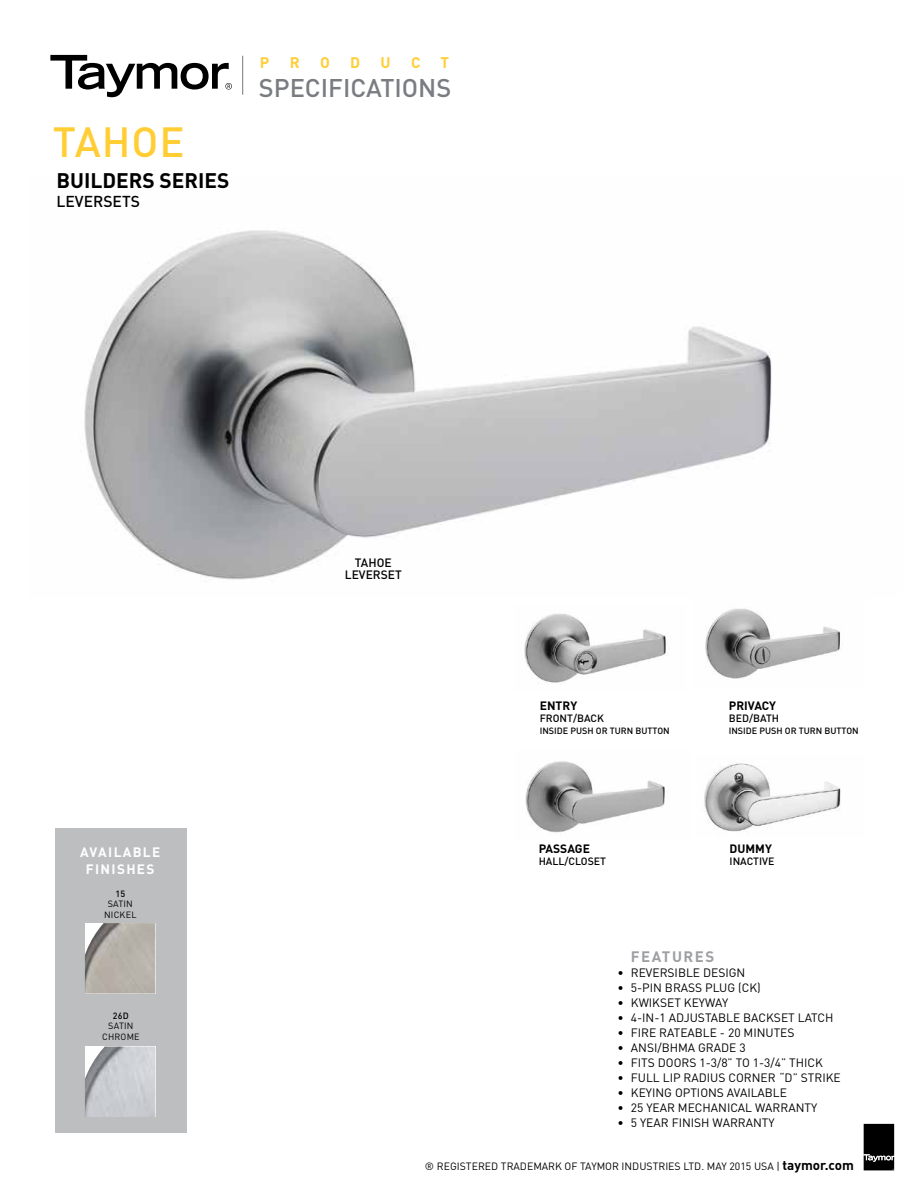
<style>
.page{position:relative;width:918px;height:1188px;background:#fff}
.page>*{position:absolute;margin:0;border:0;box-sizing:border-box;transform-origin:0 0}
.t1{font:500 41.7px "DIN";letter-spacing:.025em;color:#ffce35}
.t2{font:500 25.2px "DIN";color:#797d82}
.t3{font:700 20.85px "DIN";color:#000}
.t4{font:500 15.6px "DIN";color:#000}
.t5{font:700 15.15px "DIN";color:#ffce35}
.t6{font:700 15px "DIN";letter-spacing:.1em;color:#9d9fa2}
.t7{font:700 13.5px/16.5px "DIN";letter-spacing:.1em;color:#fff;text-align:center}
.t8{font:12px "DIN";color:#000}
.t9{font:700 12px "DIN";color:#000}
.t10{font:500 12px/12px "DIN";color:#000;text-align:center}
.t11{font:10.5px "DIN";color:#000}
.t12{font:500 10.5px "DIN";color:#000}
.t13{font:500 9px "DIN";color:#000}
.t14{font:9px/10.5px "DIN";letter-spacing:.025em;color:#000;text-align:center}
.s1{font-weight:700;font-size:13.5px}
</style>
<div class="page">
<img style="left:704px;top:763px;width:137px;height:69px">
<img style="left:525px;top:761px;width:140px;height:72px">
<img style="left:705px;top:608px;width:135px;height:71px">
<img style="left:524px;top:613px;width:144px;height:70px">
<img style="left:84px;top:230px;width:688px;height:350px">
<div style="left:55px;top:828px;width:132px;height:305px;background:#bcbec0"></div>
<img style="left:85px;top:923px;width:70px;height:71px">
<img style="left:85px;top:1047px;width:70px;height:70px">
<svg style="left:50px;top:55px;width:182px;height:42px"></svg>
<hr style="left:242px;top:56px;width:1px;height:39px;background:#797d82">
<svg style="left:863px;top:1124px;width:31px;height:47px"></svg>
<h1 class="t1" style="left:53px;top:115px;width:133px">TAHOE</h1>
<h3 class="t3" style="left:56px;top:167px;width:175px">BUILDERS SERIES</h3>
<h3 class="t4" style="left:56px;top:192px;width:85px">LEVERSETS</h3>
<p class="t5" style="left:260px;top:52px;width:11px">P</p>
<p class="t5" style="left:290px;top:52px;width:11px">R</p>
<p class="t5" style="left:320px;top:52px;width:11px">O</p>
<p class="t5" style="left:350px;top:52px;width:12px">D</p>
<p class="t5" style="left:381px;top:52px;width:12px">U</p>
<p class="t5" style="left:411px;top:52px;width:11px">C</p>
<p class="t5" style="left:441px;top:52px;width:10px">T</p>
<h2 class="t2" style="left:259px;top:72px;width:194px">SPECIFICATIONS</h2>
<p class="t7" style="left:80px;top:844px;width:82px">AVAILABLE<br>FINISHES</p>
<p class="t13" style="left:115px;top:888px;width:11px">15</p>
<p class="t14" style="left:104px;top:898px;width:34px">SATIN<br>NICKEL</p>
<p class="t13" style="left:113px;top:1010px;width:18px">26D</p>
<p class="t14" style="left:102px;top:1021px;width:39px">SATIN<br>CHROME</p>
<p class="t10" style="left:345px;top:556px;width:59px">TAHOE<br>LEVERSET</p>
<p class="t9" style="left:540px;top:698px;width:39px">ENTRY</p>
<p class="t12" style="left:540px;top:712px;width:66px">FRONT/BACK</p>
<p class="t13" style="left:540px;top:725px;width:131px">INSIDE PUSH OR TURN BUTTON</p>
<p class="t9" style="left:539px;top:841px;width:53px">PASSAGE</p>
<p class="t12" style="left:539px;top:854px;width:69px">HALL/CLOSET</p>
<p class="t9" style="left:729px;top:698px;width:49px">PRIVACY</p>
<p class="t12" style="left:729px;top:711px;width:52px">BED/BATH</p>
<p class="t13" style="left:729px;top:725px;width:131px">INSIDE PUSH OR TURN BUTTON</p>
<p class="t9" style="left:730px;top:841px;width:44px">DUMMY</p>
<p class="t12" style="left:730px;top:855px;width:46px">INACTIVE</p>
<p class="t6" style="left:631px;top:947px;width:85px">FEATURES</p>
<p class="t8" style="left:617px;top:965px;width:130px">• REVERSIBLE DESIGN</p>
<p class="t8" style="left:617px;top:980px;width:145px">• 5-PIN BRASS PLUG (CK)</p>
<p class="t8" style="left:617px;top:995px;width:112px">• KWIKSET KEYWAY</p>
<p class="t8" style="left:617px;top:1010px;width:218px">• 4-IN-1 ADJUSTABLE BACKSET LATCH</p>
<p class="t8" style="left:617px;top:1025px;width:179px">• FIRE RATEABLE - 20 MINUTES</p>
<p class="t8" style="left:617px;top:1040px;width:130px">• ANSI/BHMA GRADE 3</p>
<p class="t8" style="left:617px;top:1055px;width:207px">• FITS DOORS 1-3/8” TO 1-3/4” THICK</p>
<p class="t8" style="left:617px;top:1070px;width:225px">• FULL LIP RADIUS CORNER “D” STRIKE</p>
<p class="t8" style="left:617px;top:1085px;width:171px">• KEYING OPTIONS AVAILABLE</p>
<p class="t8" style="left:617px;top:1100px;width:201px">• 25 YEAR MECHANICAL WARRANTY</p>
<p class="t8" style="left:617px;top:1115px;width:159px">• 5 YEAR FINISH WARRANTY</p>
<p class="t11" style="left:425px;top:1160px;width:430px">® REGISTERED TRADEMARK OF TAYMOR INDUSTRIES LTD. MAY 2015 USA | <span class="s1">taymor.com</span></p>
</div>
